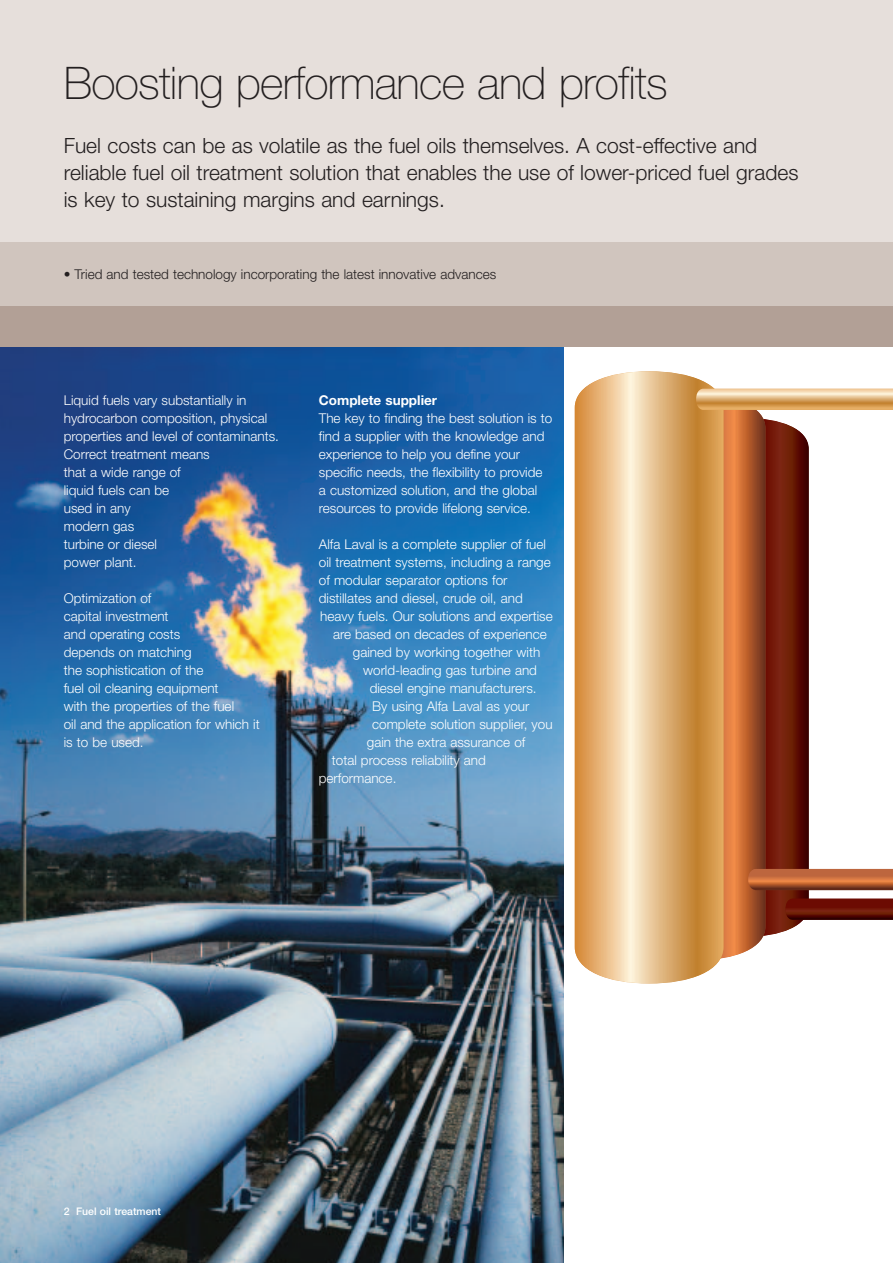
<style>
.page{position:relative;width:893px;height:1263px;background:#fff}
.page>*{position:absolute;margin:0;border:0;box-sizing:border-box;transform-origin:0 0}
.t1{font:100 45px "Helvetica Neue";letter-spacing:-.015em;color:#231f20}
.t2{font:300 21px/27px "Helvetica Neue";color:#231f20}
.t3{font:300 13.5px/18px "Helvetica Neue";color:#fff}
.t4{font:300 13.5px "Helvetica Neue";color:#231f20}
.t5{font:700 13.5px "Helvetica Neue";color:#fff}
.t6{font:500 10.5px "Helvetica Neue";color:#fff}
</style>
<div class="page">
<img style="left:0;top:346px;width:563px;height:917px">
<div style="left:0;top:0;width:893px;height:329px;background:#e6dfdb"></div>
<svg style="left:766px;top:419px;width:43px;height:517px;background:#6c1d0f"></svg>
<svg style="left:723px;top:410px;width:43px;height:548px;background:#be6737"></svg>
<svg style="left:575px;top:371px;width:148px;height:612px;background:#e1b47b"></svg>
<svg style="left:785px;top:898px;width:108px;height:22px;background:#661409"></svg>
<svg style="left:748px;top:869px;width:145px;height:21px;background:#b66136"></svg>
<svg style="left:696px;top:389px;width:197px;height:21px;background:#e1b67c"></svg>
<div style="left:0;top:306px;width:893px;height:40px;background:#b2a096"></div>
<div style="left:0;top:242px;width:893px;height:64px;background:#d0c5be"></div>
<h1 class="t1" style="left:64px;top:66px;width:605px">Boosting performance and profits</h1>
<h2 class="t2" style="left:64px;top:134px;width:736px">Fuel costs can be as volatile as the fuel oils themselves. A cost-effective and reliable fuel oil treatment solution that enables the use of lower-priced fuel grades is key to sustaining margins and earnings.</h2>
<p class="t4" style="left:64px;top:269px;width:434px">• Tried and tested technology incorporating the latest innovative advances</p>
<p class="t3" style="left:64px;top:392px;width:217px">Liquid fuels vary substantially in hydrocarbon composition, physical properties and level of contaminants.<br>Correct treatment means<br>that a wide range of<br>liquid fuels can be<br>used in any<br>modern gas<br>turbine or diesel<br>power plant.</p>
<p class="t3" style="left:64px;top:590px;width:197px">Optimization of<br>capital investment<br>and operating costs<br>depends on matching<br>the sophistication of the<br>fuel oil cleaning equipment<br>with the properties of the fuel<br>oil and the application for which it is to be used.</p>
<p class="t5" style="left:319px;top:395px;width:120px">Complete supplier</p>
<p class="t3" style="left:319px;top:410px;width:235px">The key to finding the best solution is to find a supplier with the knowledge and experience to help you define your specific needs, the flexibility to provide a customized solution, and the global resources to provide lifelong service.</p>
<p class="t3" style="left:319px;top:536px;width:229px">Alfa Laval is a complete supplier of fuel</p>
<p class="t3" style="left:319px;top:554px;width:233px">oil treatment systems, including a range</p>
<p class="t3" style="left:319px;top:572px;width:190px">of modular separator options for</p>
<p class="t3" style="left:319px;top:590px;width:205px">distillates and diesel, crude oil, and</p>
<p class="t3" style="left:320px;top:608px;width:234px">heavy fuels. Our solutions and expertise</p>
<p class="t3" style="left:333px;top:626px;width:215px">are based on decades of experience</p>
<p class="t3" style="left:353px;top:644px;width:189px">gained by working together with</p>
<p class="t3" style="left:363px;top:662px;width:175px">world-leading gas turbine and</p>
<p class="t3" style="left:370px;top:680px;width:169px">diesel engine manufacturers.</p>
<p class="t3" style="left:372px;top:698px;width:159px">By using Alfa Laval as your</p>
<p class="t3" style="left:372px;top:716px;width:182px">complete solution supplier, you</p>
<p class="t3" style="left:367px;top:734px;width:160px">gain the extra assurance of</p>
<p class="t3" style="left:332px;top:752px;width:156px">total process reliability and</p>
<p class="t3" style="left:319px;top:770px;width:79px">performance.</p>
<p class="t6" style="left:64px;top:1207px;width:99px">2 Fuel oil treatment</p>
</div>
